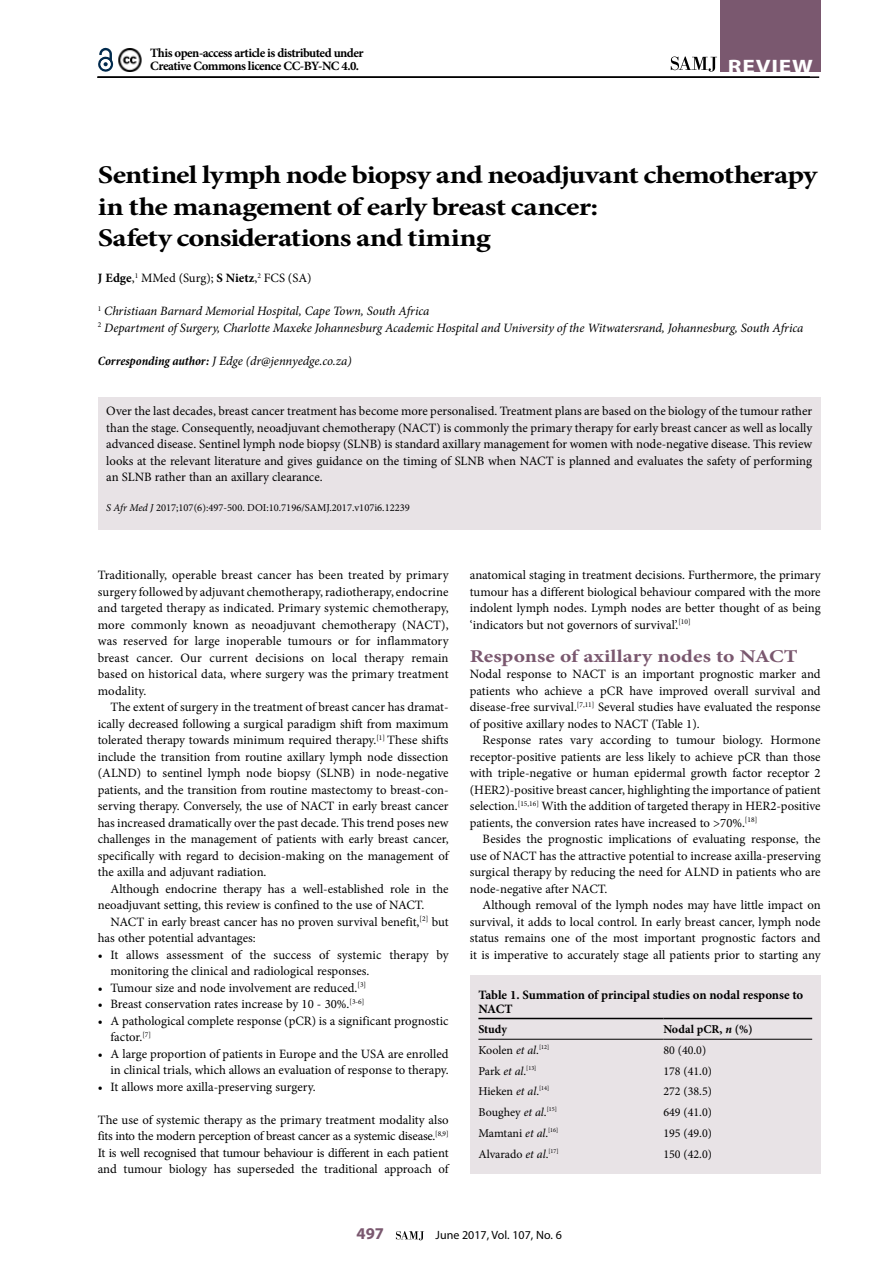
<style>
.page{position:relative;width:893px;height:1263px;background:#fff}
.page>*{position:absolute;margin:0;border:0;box-sizing:border-box;transform-origin:0 0}
.t1{font:700 25.5px/31.5px "Minion Pro";letter-spacing:-.03em;color:#000;scale:1.2 1}
.t2{font:700 19.5px "Myriad Pro";letter-spacing:.03em;color:#fff;scale:1.2 1}
.t3{font:700 18px "Minion Pro";color:#7a586f;scale:1.2 1}
.t4{font:700 16.5px "Myriad Pro";color:#7a586f}
.t5{font:12.75px/16.5px "Minion Pro";color:#000;text-align:justify}
.t6{font:italic 12.75px/16.5px "Minion Pro";letter-spacing:-.01em;color:#000}
.t7{font:700 12.75px/13.5px "Minion Pro";letter-spacing:-.035em;color:#000}
.t8{font:700 12.75px/13.5px "Minion Pro";color:#000}
.t9{font:12px "Minion Pro";color:#000}
.t10{font:12px "Myriad Pro";color:#000}
.t11{font:700 12px "Minion Pro";color:#000}
.t12{font:10.5px "Minion Pro";color:#000}
.s1{font-weight:700}
.s2{font-weight:700;font-stretch:condensed}
.s3{font-style:italic}
</style>
<div class="page">
<hr style="left:97px;top:76px;width:722px;height:2px;background:#000">
<div style="left:720px;top:0;width:101px;height:72px;background:#7a586f"></div>
<svg style="left:671px;top:57px;width:46px;height:15px"></svg>
<svg style="left:396px;top:1231px;width:28px;height:9px"></svg>
<div style="left:98px;top:398px;width:723px;height:132px;background:#e8e3e6"></div>
<svg style="left:98px;top:47px;width:16px;height:25px"></svg>
<img style="left:118px;top:48px;width:24px;height:23px">
<div style="left:470px;top:975px;width:351px;height:198px;background:#e8e3e6"></div>
<hr style="left:478px;top:1018px;width:185px;height:1px;background:#000">
<hr style="left:663px;top:1018px;width:149px;height:1px;background:#000">
<hr style="left:478px;top:1039px;width:185px;height:1px;background:#000">
<hr style="left:663px;top:1039px;width:149px;height:1px;background:#000">
<p class="t7" style="left:150px;top:46px;width:215px">This open-access article is distributed under<br>Creative Commons licence CC-BY-NC 4.0.</p>
<h2 class="t2" style="left:728px;top:54px;width:72px">REVIEW</h2>
<h1 class="t1" style="left:98px;top:159px;width:601px">Sentinel lymph node biopsy and neoadjuvant chemotherapy in the management of early breast cancer:<br>Safety considerations and timing</h1>
<p class="t5" style="left:98px;top:270px;width:215px"><span class="s1">J Edge</span>,<sup>1</sup> MMed (Surg); <span class="s1">S Nietz</span>,<sup>2</sup> FCS (SA)</p>
<p class="t6" style="left:98px;top:303px;width:707px"><sup>1</sup> Christiaan Barnard Memorial Hospital, Cape Town, South Africa<br><sup>2</sup> Department of Surgery, Charlotte Maxeke Johannesburg Academic Hospital and University of the Witwatersrand, Johannesburg, South Africa</p>
<p class="t6" style="left:98px;top:352px;width:255px"><span class="s2">Corresponding author:</span> J Edge (dr@jennyedge.co.za)</p>
<p class="t5" style="left:106px;top:403px;width:707px">Over the last decades, breast cancer treatment has become more personalised. Treatment plans are based on the biology of the tumour rather than the stage. Consequently, neoadjuvant chemotherapy (NACT) is commonly the primary therapy for early breast cancer as well as locally advanced disease. Sentinel lymph node biopsy (SLNB) is standard axillary management for women with node-negative disease. This review looks at the relevant literature and gives guidance on the timing of SLNB when NACT is planned and evaluates the safety of performing an SLNB rather than an axillary clearance.</p>
<p class="t12" style="left:106px;top:500px;width:305px"><span class="s3">S Afr Med J</span> 2017;107(6):497-500. DOI:10.7196/SAMJ.2017.v107i6.12239</p>
<p class="t5" style="left:98px;top:567px;width:352px">Traditionally, operable breast cancer has been treated by primary surgery followed by adjuvant chemotherapy, radiotherapy, endocrine and targeted therapy as indicated. Primary systemic chemotherapy, more commonly known as neoadjuvant chemotherapy (NACT), was reserved for large inoperable tumours or for inflammatory breast cancer. Our current decisions on local therapy remain based on historical data, where surgery was the primary treatment modality.</p>
<p class="t5" style="left:98px;top:699px;width:352px;text-indent:13px">The extent of surgery in the treatment of breast cancer has dramat&shy;ically decreased following a surgical paradigm shift from maximum tolerated therapy towards minimum required therapy.<sup>[1]</sup> These shifts include the transition from routine axillary lymph node dissection (ALND) to sentinel lymph node biopsy (SLNB) in node-negative patients, and the transition from routine mastectomy to breast-con&shy;serving therapy. Conversely, the use of NACT in early breast cancer has increased dramatically over the past decade. This trend poses new challenges in the management of patients with early breast cancer, specifically with regard to decision-making on the management of the axilla and adjuvant radiation.</p>
<p class="t5" style="left:98px;top:880px;width:352px;text-indent:13px">Although endocrine therapy has a well-established role in the neoadjuvant setting, this review is confined to the use of NACT.</p>
<p class="t5" style="left:98px;top:913px;width:352px;text-indent:13px">NACT in early breast cancer has no proven survival benefit,<sup>[2]</sup> but has other potential advantages:</p>
<p class="t5" style="left:111px;top:946px;width:340px;text-indent:-13px">• It allows assessment of the success of systemic therapy by monitoring the clinical and radiological responses.</p>
<p class="t5" style="left:98px;top:979px;width:270px">• Tumour size and node involvement are reduced.<sup>[3]</sup></p>
<p class="t5" style="left:98px;top:996px;width:268px">• Breast conservation rates increase by 10 - 30%.<sup>[3-6]</sup></p>
<p class="t5" style="left:111px;top:1012px;width:340px;text-indent:-13px">• A pathological complete response (pCR) is a significant prognostic factor.<sup>[7]</sup></p>
<p class="t5" style="left:98px;top:1045px;width:352px;text-align:right">• A large proportion of patients in Europe and the USA are enrolled in clinical trials, which allows an evaluation of response to therapy.</p>
<p class="t5" style="left:98px;top:1078px;width:219px">• It allows more axilla-preserving surgery.</p>
<p class="t5" style="left:98px;top:1111px;width:352px">The use of systemic therapy as the primary treatment modality also fits into the modern perception of breast cancer as a systemic disease.<sup>[8,9] </sup>It is well recognised that tumour behaviour is different in each patient and tumour biology has superseded the traditional approach of</p>
<p class="t5" style="left:470px;top:567px;width:352px">anatomical staging in treatment decisions. Furthermore, the primary tumour has a different biological behaviour compared with the more indolent lymph nodes. Lymph nodes are better thought of as being ‘indicators but not governors of survival’.<sup>[10]</sup></p>
<h3 class="t3" style="left:470px;top:643px;width:275px">Response of axillary nodes to NACT</h3>
<p class="t5" style="left:470px;top:666px;width:352px">Nodal response to NACT is an important prognostic marker and patients who achieve a pCR have improved overall survival and disease-free survival.<sup>[7,11]</sup> Several studies have evaluated the response of positive axillary nodes to NACT (Table 1).</p>
<p class="t5" style="left:470px;top:732px;width:352px;text-indent:13px">Response rates vary according to tumour biology. Hormone receptor-positive patients are less likely to achieve pCR than those with triple-negative or human epidermal growth factor receptor 2 (HER2)-positive breast cancer, highlighting the importance of patient selection.<sup>[15,16]</sup> With the addition of targeted therapy in HER2-positive patients, the conversion rates have increased to &gt;70%.<sup>[18]</sup></p>
<p class="t5" style="left:470px;top:831px;width:352px;text-indent:13px">Besides the prognostic implications of evaluating response, the use of NACT has the attractive potential to increase axilla-preserving surgical therapy by reducing the need for ALND in patients who are node-negative after NACT.</p>
<p class="t5" style="left:470px;top:897px;width:352px;text-indent:13px">Although removal of the lymph nodes may have little impact on survival, it adds to local control. In early breast cancer, lymph node status remains one of the most important prognostic factors and it is imperative to accurately stage all patients prior to starting any</p>
<p class="t8" style="left:478px;top:988px;width:326px">Table 1. Summation of principal studies on nodal response to<br>NACT</p>
<p class="t11" style="left:478px;top:1021px;width:30px">Study</p>
<p class="t11" style="left:663px;top:1021px;width:91px">Nodal pCR, <span class="s3">n</span> (%)</p>
<p class="t9" style="left:478px;top:1042px;width:72px">Koolen <span class="s3">et al</span>.<sup>[12]</sup></p>
<p class="t9" style="left:663px;top:1042px;width:44px">80 (40.0)</p>
<p class="t9" style="left:478px;top:1063px;width:59px">Park <span class="s3">et al</span>.<sup>[13]</sup></p>
<p class="t9" style="left:663px;top:1063px;width:50px">178 (41.0)</p>
<p class="t9" style="left:478px;top:1083px;width:72px">Hieken <span class="s3">et al</span>.<sup>[14]</sup></p>
<p class="t9" style="left:663px;top:1083px;width:50px">272 (38.5)</p>
<p class="t9" style="left:478px;top:1104px;width:80px">Boughey <span class="s3">et al</span>.<sup>[15]</sup></p>
<p class="t9" style="left:663px;top:1104px;width:50px">649 (41.0)</p>
<p class="t9" style="left:478px;top:1125px;width:81px">Mamtani <span class="s3">et al</span>.<sup>[16]</sup></p>
<p class="t9" style="left:663px;top:1125px;width:50px">195 (49.0)</p>
<p class="t9" style="left:478px;top:1146px;width:82px">Alvarado <span class="s3">et al</span>.<sup>[17]</sup></p>
<p class="t9" style="left:663px;top:1146px;width:50px">150 (42.0)</p>
<p class="t4" style="left:357px;top:1223px;width:29px">497</p>
<p class="t10" style="left:436px;top:1228px;width:128px">June 2017, Vol. 107, No. 6</p>
</div>
